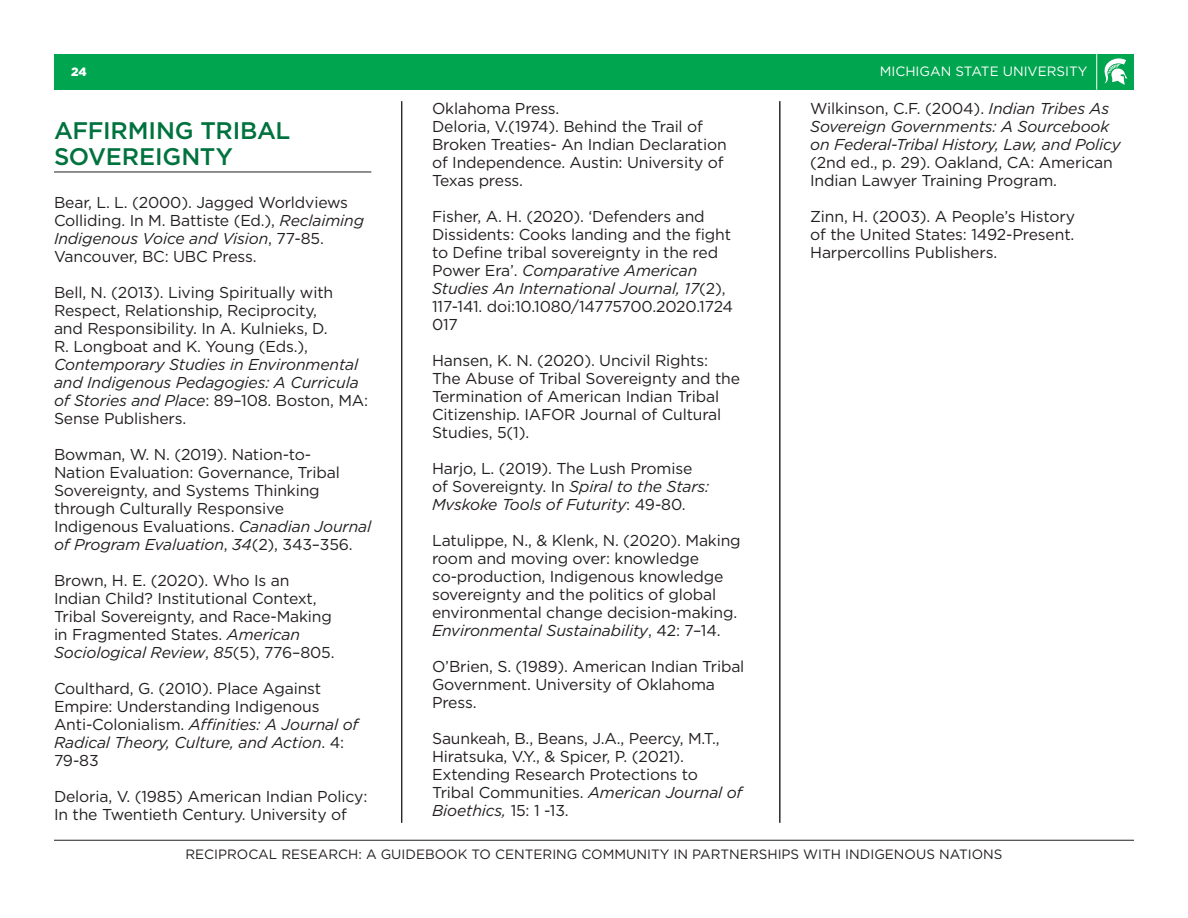
<style>
.page{position:relative;width:1188px;height:918px;background:#fff}
.page>*{position:absolute;margin:0;border:0;box-sizing:border-box;transform-origin:0 0}
.Headers{font:500 24px/25.5px "Gotham";letter-spacing:-.01em;color:#00723e}
.t1{font:15.75px/18px "Gotham";letter-spacing:-.01em;color:#231f20}
.t2{font:italic 15.75px/18px "Gotham";letter-spacing:-.01em;color:#231f20}
.t3{font:13.5px "Gotham";color:#231f20}
.t4{font:13.5px "Gotham";color:#fff}
.t5{font:900 12px "Gotham";color:#fff}
.s1{font-style:italic}
.s2{font-style:normal}
</style>
<div class="page">
<div style="left:54px;top:54px;width:1080px;height:35px;background:#00a54f"></div>
<svg style="left:1104px;top:58px;width:24px;height:27px"></svg>
<hr style="left:1096px;top:54px;width:1px;height:36px;background:#fff">
<hr style="left:54px;top:840px;width:1080px;height:1px;background:#231f20">
<hr style="left:54px;top:172px;width:317px;height:1px;background:#231f20">
<hr style="left:401px;top:101px;width:1px;height:722px;background:#231f20">
<hr style="left:779px;top:101px;width:1px;height:722px;background:#231f20">
<p class="t5" style="left:71px;top:63px;width:17px">24</p>
<p class="t4" style="left:880px;top:63px;width:209px">MICHIGAN STATE UNIVERSITY</p>
<p class="Headers" style="left:54px;top:118px;width:238px">AFFIRMING TRIBAL<br>SOVEREIGNTY</p>
<p class="t1" style="left:54px;top:193px;width:312px">Bear, L. L. (2000). Jagged Worldviews Colliding. In M. Battiste (Ed.), <span class="s1">Reclaiming Indigenous Voice and Vision</span>, 77-85.<br>Vancouver, BC: UBC Press.</p>
<p class="t1" style="left:54px;top:283px;width:316px">Bell, N. (2013). Living Spiritually with Respect, Relationship, Reciprocity,<br>and Responsibility. In A. Kulnieks, D.<br>R. Longboat and K. Young (Eds.), <span class="s1">Contemporary Studies in Environmental and Indigenous Pedagogies: A Curricula of Stories and Place</span>: 89–108. Boston, MA:<br>Sense Publishers.</p>
<p class="t1" style="left:54px;top:445px;width:319px">Bowman, W. N. (2019). Nation-to-<br>Nation Evaluation: Governance, Tribal Sovereignty, and Systems Thinking through Culturally Responsive Indigenous Evaluations. <span class="s1">Canadian Journal of Program Evaluation</span>, <span class="s1">34</span>(2), 343–356.</p>
<p class="t1" style="left:54px;top:571px;width:282px">Brown, H. E. (2020). Who Is an Indian Child? Institutional Context, Tribal Sovereignty, and Race-Making in Fragmented States. <span class="s1">American Sociological Review</span>, <span class="s1">85</span>(5), 776–805.</p>
<p class="t1" style="left:54px;top:679px;width:306px">Coulthard, G. (2010). Place Against<br>Empire: Understanding Indigenous<br>Anti-Colonialism. <span class="s1">Affinities: A Journal of<br>Radical Theory, Culture, and Action</span>. 4:<br>79-83</p>
<p class="t1" style="left:54px;top:787px;width:315px">Deloria, V. (1985) American Indian Policy:<br>In the Twentieth Century. University of</p>
<p class="t1" style="left:432px;top:99px;width:129px">Oklahoma Press.</p>
<p class="t1" style="left:432px;top:117px;width:296px">Deloria, V.(1974). Behind the Trail of Broken Treaties- An Indian Declaration of Independence. Austin: University of Texas press.</p>
<p class="t1" style="left:432px;top:207px;width:303px">Fisher, A. H. (2020). ‘Defenders and Dissidents: Cooks landing and the fight to Define tribal sovereignty in the red Power Era’. <span class="s1">Comparative American Studies An International Journal, 17</span>(2), 117-141. doi:10.1080/14775700.2020.1724<br>017</p>
<p class="t1" style="left:432px;top:351px;width:309px">Hansen, K. N. (2020). Uncivil Rights:<br>The Abuse of Tribal Sovereignty and the Termination of American Indian Tribal Citizenship. IAFOR Journal of Cultural Studies, 5(1).</p>
<p class="t1" style="left:432px;top:459px;width:279px">Harjo, L. (2019). The Lush Promise of Sovereignty. In <span class="s1">Spiral to the Stars:<br>Mvskoke Tools of Futurity</span>: 49-80.</p>
<p class="t1" style="left:432px;top:531px;width:310px">Latulippe, N., &amp; Klenk, N. (2020). Making room and moving over: knowledge co-production, Indigenous knowledge sovereignty and the politics of global environmental change decision-making.<br><span class="s1">Environmental Sustainability</span>, 42: 7–14.</p>
<p class="t1" style="left:432px;top:657px;width:314px">O’Brien, S. (1989). American Indian Tribal<br>Government. University of Oklahoma<br>Press.</p>
<p class="t1" style="left:432px;top:729px;width:312px">Saunkeah, B., Beans, J.A., Peercy, M.T., Hiratsuka, V.Y., &amp; Spicer, P. (2021).<br>Extending Research Protections to Tribal Communities. <span class="s1">American Journal of Bioethics,</span> 15: 1 -13.</p>
<p class="t2" style="left:810px;top:99px;width:312px"><span class="s2">Wilkinson, C.F. (2004).</span> Indian Tribes As Sovereign Governments: A Sourcebook on Federal-Tribal History, Law, and Policy <span class="s2">(2nd ed., p. 29). Oakland, CA: American Indian Lawyer Training Program.</span></p>
<p class="t1" style="left:810px;top:207px;width:266px;text-align:justify">Zinn, H. (2003). A People’s History of the United States: 1492-Present.<br>Harpercollins Publishers.</p>
<p class="t3" style="left:185px;top:845px;width:819px">RECIPROCAL RESEARCH: A GUIDEBOOK TO CENTERING COMMUNITY IN PARTNERSHIPS WITH INDIGENOUS NATIONS</p>
</div>
